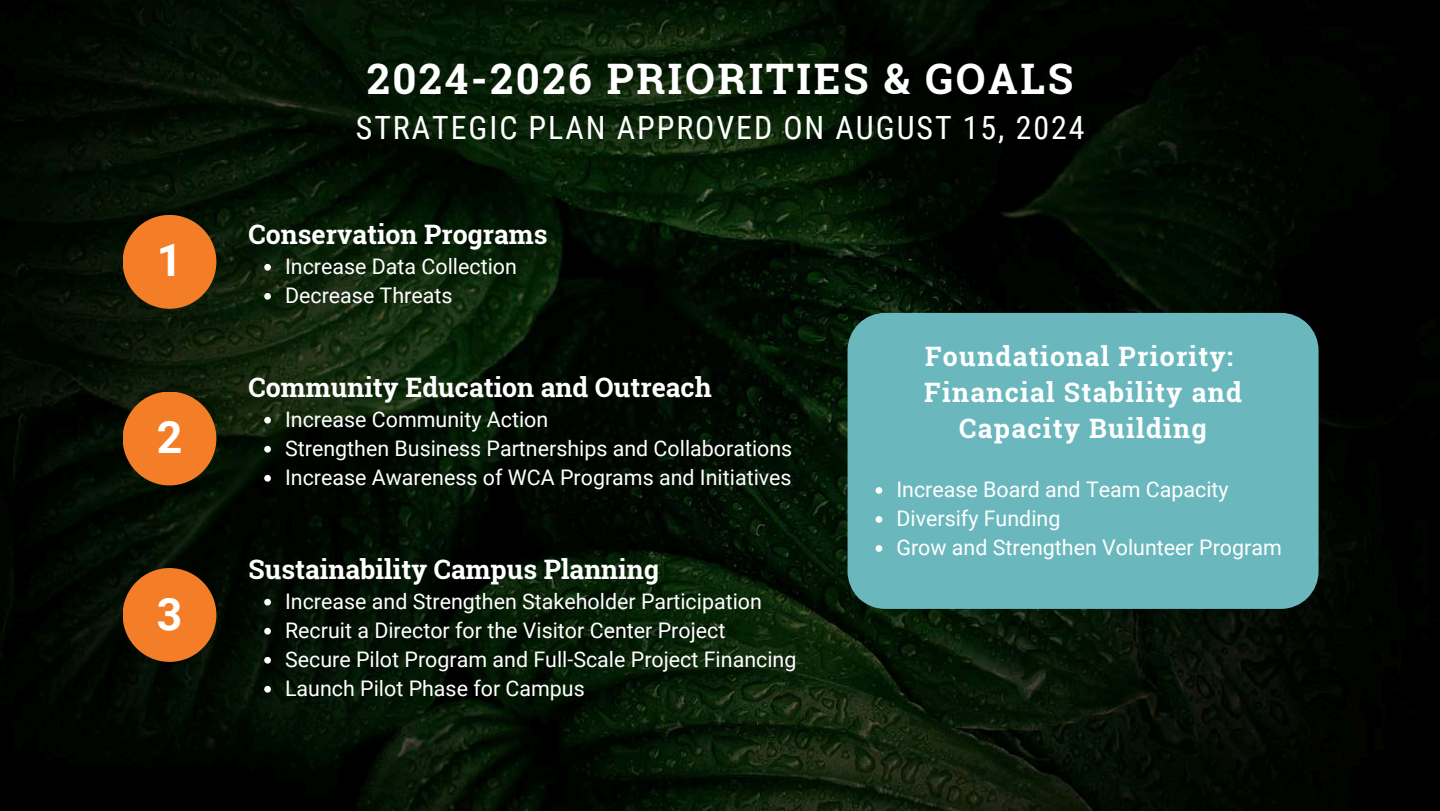
<style>
.page{position:relative;width:1440px;height:811px;background:#fff}
.page>*{position:absolute;margin:0;border:0;box-sizing:border-box;transform-origin:0 0}
.t1{font:700 44.6px "Roboto";color:#fff}
.t2{font:700 42px "Roboto Slab";letter-spacing:.06em;color:#fff}
.t3{font:32px "Roboto Condensed";letter-spacing:.06em;color:#fff}
.t4{font:700 26.8px "Roboto Slab";color:#fff}
.t5{font:700 26.8px/36px "Roboto Slab";letter-spacing:.05em;color:#fff;text-align:center}
.t6{font:21.4px/29px "Roboto";color:#fff}
</style>
<div class="page">
<img style="left:0;top:0;width:1440px;height:810px">
<svg style="left:264px;top:264px;width:7px;height:6px"></svg>
<svg style="left:264px;top:293px;width:7px;height:6px"></svg>
<svg style="left:264px;top:416px;width:7px;height:7px"></svg>
<svg style="left:264px;top:445px;width:7px;height:7px"></svg>
<svg style="left:264px;top:474px;width:7px;height:7px"></svg>
<svg style="left:264px;top:598px;width:7px;height:7px"></svg>
<svg style="left:264px;top:627px;width:7px;height:7px"></svg>
<svg style="left:264px;top:656px;width:7px;height:7px"></svg>
<svg style="left:264px;top:685px;width:7px;height:7px"></svg>
<div style="left:123px;top:215px;width:93px;height:93px;background:#f47e28;border-radius:50%"></div>
<div style="left:123px;top:391px;width:93px;height:94px;background:#f47e28;border-radius:50%"></div>
<div style="left:123px;top:567px;width:93px;height:94px;background:#f47e28;border-radius:50%"></div>
<div style="left:848px;top:313px;width:471px;height:295px;background:#6ab8bd"></div>
<svg style="left:876px;top:486px;width:6px;height:7px"></svg>
<svg style="left:876px;top:515px;width:6px;height:7px"></svg>
<svg style="left:876px;top:544px;width:6px;height:7px"></svg>
<h1 class="t1" style="left:157px;top:235px;width:27px">1</h1>
<h1 class="t1" style="left:157px;top:411px;width:27px">2</h1>
<h1 class="t1" style="left:157px;top:588px;width:27px">3</h1>
<h2 class="t2" style="left:367px;top:49px;width:708px">2024-2026 PRIORITIES &amp; GOALS</h2>
<h3 class="t3" style="left:356px;top:109px;width:730px">STRATEGIC PLAN APPROVED ON AUGUST 15, 2024</h3>
<p class="t4" style="left:249px;top:215px;width:300px">Conservation Programs</p>
<p class="t6" style="left:285px;top:252px;width:233px">Increase Data Collection<br>Decrease Threats</p>
<p class="t4" style="left:249px;top:368px;width:465px">Community Education and Outreach</p>
<p class="t6" style="left:285px;top:405px;width:509px">Increase Community Action<br>Strengthen Business Partnerships and Collaborations<br>Increase Awareness of WCA Programs and Initiatives</p>
<p class="t4" style="left:249px;top:550px;width:412px">Sustainability Campus Planning</p>
<p class="t6" style="left:285px;top:586px;width:513px">Increase and Strengthen Stakeholder Participation Recruit a Director for the Visitor Center Project Secure Pilot Program and Full-Scale Project Financing Launch Pilot Phase for Campus</p>
<p class="t5" style="left:924px;top:337px;width:319px">Foundational Priority:<br>Financial Stability and<br>Capacity Building</p>
<p class="t6" style="left:896px;top:475px;width:387px">Increase Board and Team Capacity<br>Diversify Funding<br>Grow and Strengthen Volunteer Program</p>
</div>
